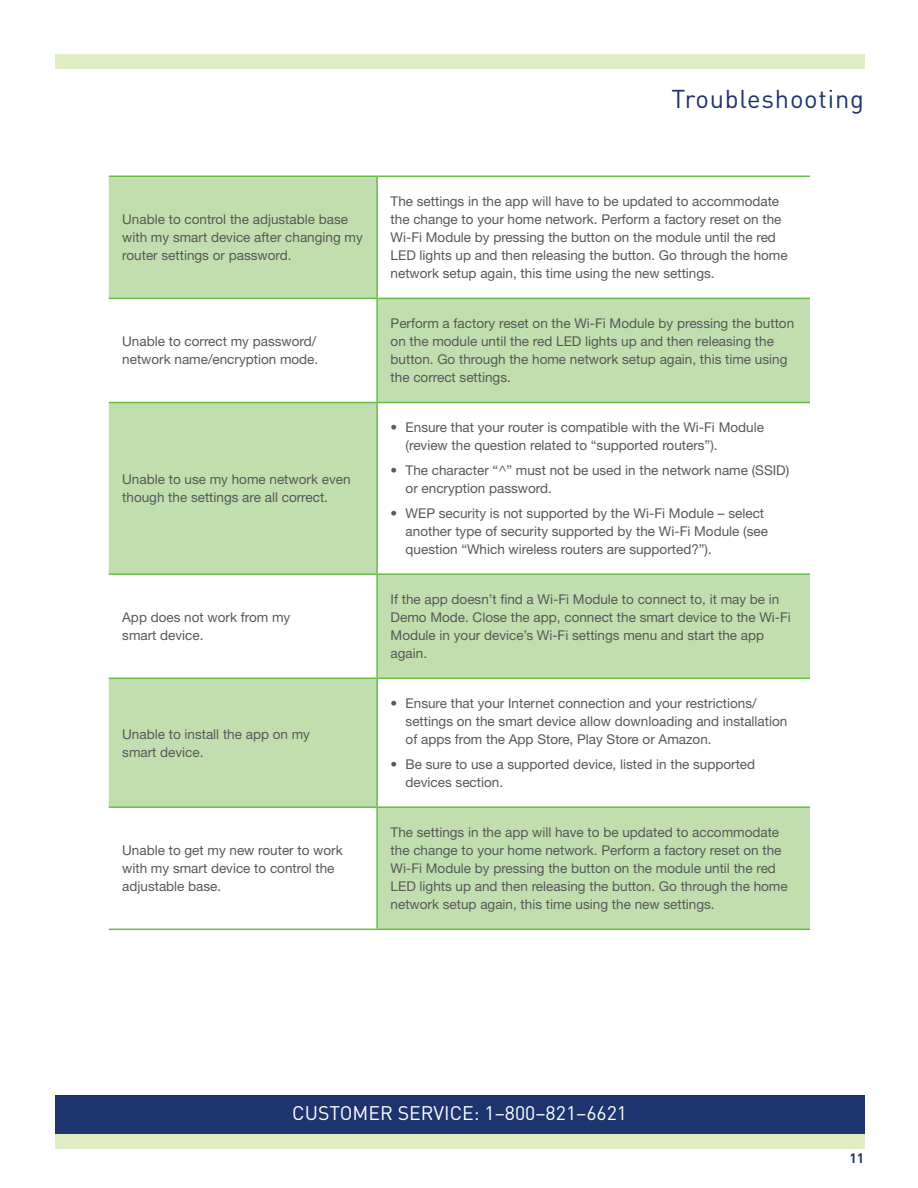
<style>
.page{position:relative;width:918px;height:1188px;background:#fff}
.page>*{position:absolute;margin:0;border:0;box-sizing:border-box;transform-origin:0 0}
.t1{font:25.5px "DIN";letter-spacing:.03em;color:#1d346e}
.t2{font:19.5px "DIN";color:#fff}
.ChartList1{font:13.5px/18px "Helvetica Neue LT Std";color:#57585a}
.Chart_Text{font:13.5px/18px "Helvetica Neue LT Std";color:#57585a}
.Subhead{font:700 13.5px "DIN";color:#1d346e}
</style>
<div class="page">
<div style="left:55px;top:1110px;width:809px;height:39px;background:#e0edc3"></div>
<div style="left:55px;top:54px;width:809px;height:15px;background:#e0edc3"></div>
<div style="left:55px;top:1095px;width:809px;height:39px;background:#1d346e"></div>
<div style="left:109px;top:177px;width:267px;height:121px;background:#c1dfae"></div>
<svg style="left:109px;top:299px;width:267px;height:630px"></svg>
<svg style="left:378px;top:299px;width:432px;height:630px;fill:#c1dfae"></svg>
<hr style="left:376px;top:177px;width:2px;height:121px;background:#65bc46">
<hr style="left:376px;top:299px;width:2px;height:103px;background:#65bc46">
<hr style="left:376px;top:403px;width:2px;height:170px;background:#65bc46">
<hr style="left:376px;top:575px;width:2px;height:103px;background:#65bc46">
<hr style="left:376px;top:679px;width:2px;height:127px;background:#65bc46">
<hr style="left:376px;top:808px;width:2px;height:121px;background:#65bc46">
<hr style="left:109px;top:402px;width:268px;height:1px;background:#65bc46">
<hr style="left:377px;top:402px;width:433px;height:1px;background:#65bc46">
<hr style="left:109px;top:176px;width:268px;height:1px;background:#65bc46">
<hr style="left:377px;top:176px;width:433px;height:1px;background:#65bc46">
<hr style="left:109px;top:929px;width:268px;height:1px;background:#65bc46">
<hr style="left:377px;top:929px;width:433px;height:1px;background:#65bc46">
<hr style="left:109px;top:298px;width:268px;height:1px;background:#65bc46">
<hr style="left:377px;top:298px;width:433px;height:1px;background:#65bc46">
<hr style="left:109px;top:573px;width:268px;height:2px;background:#65bc46">
<hr style="left:377px;top:573px;width:433px;height:2px;background:#65bc46">
<hr style="left:109px;top:678px;width:268px;height:1px;background:#65bc46">
<hr style="left:377px;top:678px;width:433px;height:1px;background:#65bc46">
<hr style="left:109px;top:806px;width:268px;height:2px;background:#65bc46">
<hr style="left:377px;top:806px;width:433px;height:2px;background:#65bc46">
<h1 class="t1" style="left:672px;top:83px;width:194px">Troubleshooting</h1>
<p class="Chart_Text" style="left:122px;top:210px;width:242px">Unable to control the adjustable base with my smart device after changing my router settings or password.</p>
<p class="Chart_Text" style="left:122px;top:332px;width:198px">Unable to correct my password/ network name/encryption mode.</p>
<p class="Chart_Text" style="left:122px;top:470px;width:230px">Unable to use my home network even though the settings are all correct.</p>
<p class="Chart_Text" style="left:122px;top:608px;width:170px">App does not work from my smart device.</p>
<p class="Chart_Text" style="left:122px;top:725px;width:189px">Unable to install the app on my smart device.</p>
<p class="Chart_Text" style="left:122px;top:841px;width:222px">Unable to get my new router to work with my smart device to control the adjustable base.</p>
<p class="ChartList1" style="left:391px;top:192px;width:399px">The settings in the app will have to be updated to accommodate the change to your home network. Perform a factory reset on the Wi-Fi Module by pressing the button on the module until the red LED lights up and then releasing the button. Go through the home network setup again, this time using the new settings.</p>
<p class="ChartList1" style="left:391px;top:314px;width:405px">Perform a factory reset on the Wi-Fi Module by pressing the button on the module until the red LED lights up and then releasing the button. Go through the home network setup again, this time using the correct settings.</p>
<p class="ChartList1" style="left:406px;top:418px;width:360px;text-indent:-15px">• Ensure that your router is compatible with the Wi-Fi Module (review the question related to “supported routers”).</p>
<p class="ChartList1" style="left:406px;top:461px;width:385px;text-indent:-15px">• The character “^” must not be used in the network name (SSID) or encryption password.</p>
<p class="ChartList1" style="left:406px;top:504px;width:364px;text-indent:-15px">• WEP security is not supported by the Wi-Fi Module – select another type of security supported by the Wi-Fi Module (see question “Which wireless routers are supported?”).</p>
<p class="ChartList1" style="left:391px;top:590px;width:402px">If the app doesn’t find a Wi-Fi Module to connect to, it may be in Demo Mode. Close the app, connect the smart device to the Wi-Fi Module in your device’s Wi-Fi settings menu and start the app again.</p>
<p class="ChartList1" style="left:406px;top:694px;width:383px;text-indent:-15px">• Ensure that your Internet connection and your restrictions/ settings on the smart device allow downloading and installation of apps from the App Store, Play Store or Amazon.</p>
<p class="ChartList1" style="left:406px;top:755px;width:351px;text-indent:-15px">• Be sure to use a supported device, listed in the supported devices section.</p>
<p class="ChartList1" style="left:391px;top:823px;width:399px">The settings in the app will have to be updated to accommodate the change to your home network. Perform a factory reset on the Wi-Fi Module by pressing the button on the module until the red LED lights up and then releasing the button. Go through the home network setup again, this time using the new settings.</p>
<h2 class="t2" style="left:292px;top:1101px;width:336px">CUSTOMER SERVICE: 1–800–821–6621</h2>
<p class="Subhead" style="left:849px;top:1149px;width:16px">11</p>
</div>
